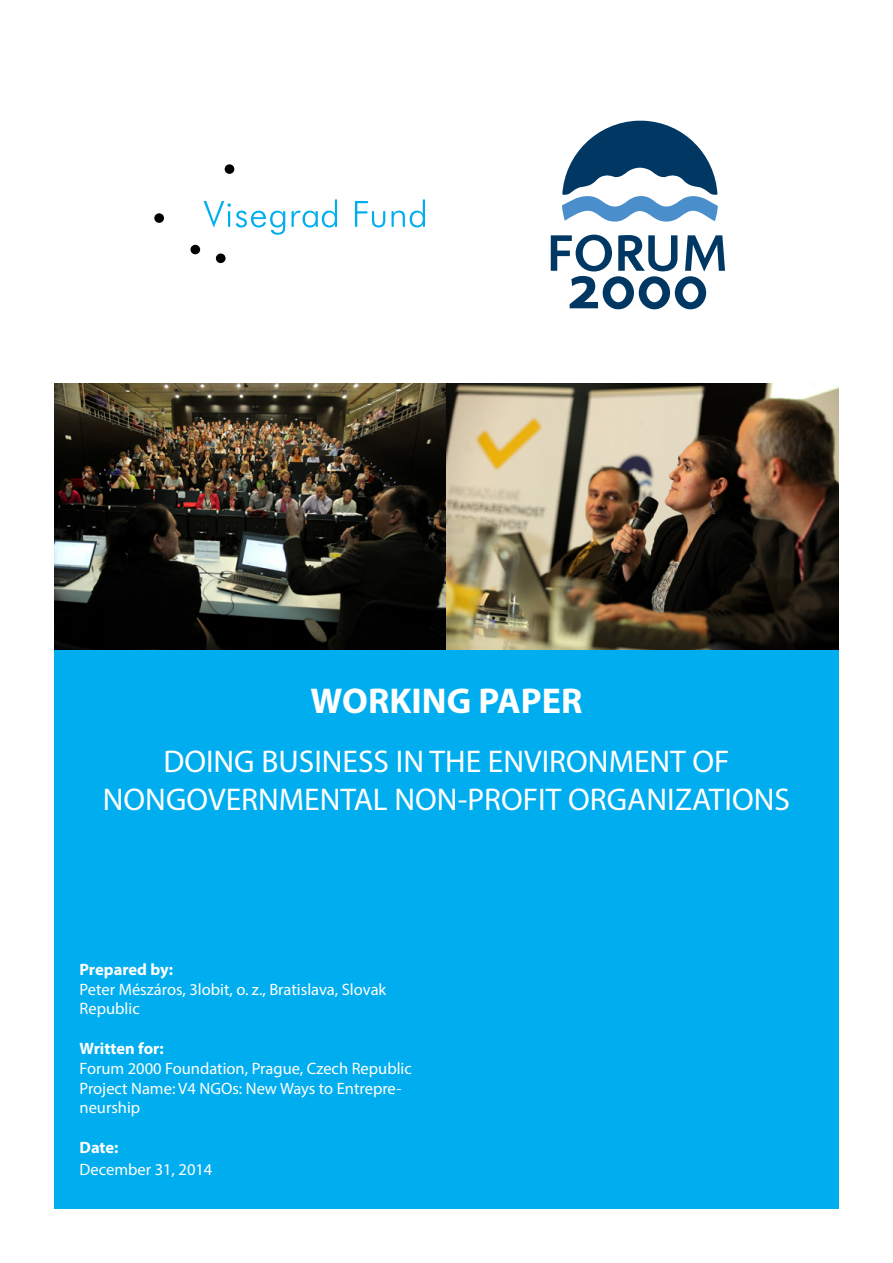
<style>
.page{position:relative;width:893px;height:1263px;background:#fff}
.page>*{position:absolute;margin:0;border:0;box-sizing:border-box;transform-origin:0 0}
.t1{font:700 36px "Myriad Pro";color:#fff}
.t2{font:31.5px/37.8px "Myriad Pro";color:#fff;text-align:center}
.t3{font:16.5px/19.8px "Myriad Pro";color:#fff}
.t4{font:700 16.5px "Myriad Pro";color:#fff}
</style>
<div class="page">
<div style="left:54px;top:383px;width:785px;height:826px;background:#00aeef"></div>
<svg style="left:154px;top:164px;width:271px;height:100px"></svg>
<svg style="left:551px;top:235px;width:174px;height:74px"></svg>
<svg style="left:562px;top:121px;width:156px;height:101px"></svg>
<img style="left:54px;top:383px;width:785px;height:266px">
<h1 class="t1" style="left:311px;top:677px;width:273px">WORKING PAPER</h1>
<h2 class="t2" style="left:103px;top:742px;width:689px">DOING BUSINESS IN THE ENVIRONMENT OF<br>NONGOVERNMENTAL NON-PROFIT ORGANIZATIONS</h2>
<p class="t4" style="left:80px;top:958px;width:95px">Prepared by:</p>
<p class="t3" style="left:80px;top:979px;width:308px">Peter Mészáros, 3lobit, o. z., Bratislava, Slovak<br>Republic</p>
<p class="t4" style="left:80px;top:1037px;width:86px">Written for:</p>
<p class="t3" style="left:80px;top:1058px;width:334px">Forum 2000 Foundation, Prague, Czech Republic<br>Project Name: V4 NGOs: New Ways to Entrepre&shy;neurship</p>
<p class="t4" style="left:80px;top:1136px;width:41px">Date:</p>
<p class="t3" style="left:80px;top:1159px;width:134px">December 31, 2014</p>
</div>
